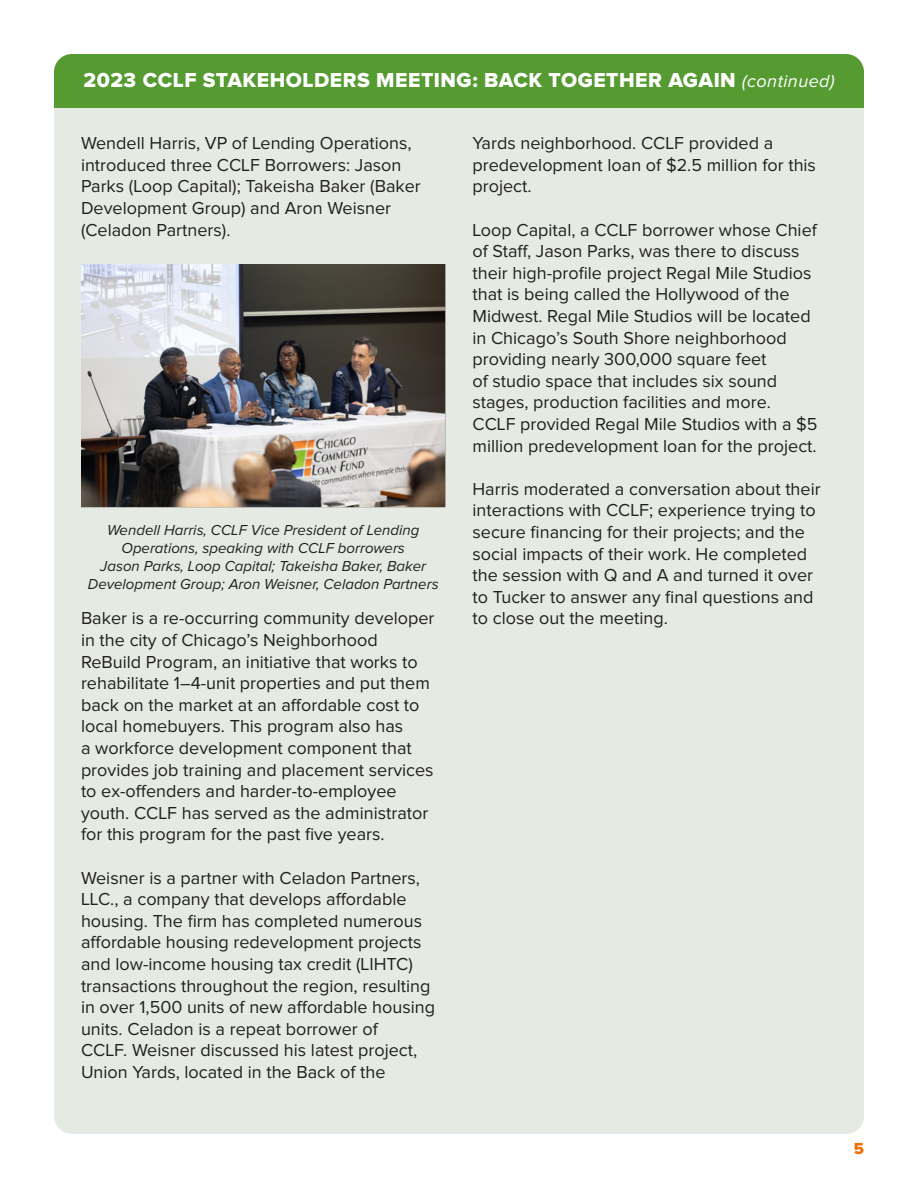
<style>
.page{position:relative;width:918px;height:1188px;background:#fff}
.page>*{position:absolute;margin:0;border:0;box-sizing:border-box;transform-origin:0 0}
.t1{font:21px "Proxima Nova Extrabld";letter-spacing:.025em;color:#fff}
.t2{font:18px/21.6px "Proxima Nova";color:#231f20}
.t3{font:16.5px "Proxima Nova Extrabld";color:#ee7100}
.t4{font:italic 15px/18px "Proxima Nova";color:#231f20;text-align:center}
.s1{font-family:"Proxima Nova";font-style:italic;font-size:18px}
</style>
<div class="page">
<div style="left:54px;top:108px;width:810px;height:1026px;background:#e5ebe3"></div>
<div style="left:54px;top:54px;width:810px;height:54px;background:#569b32"></div>
<img style="left:81px;top:264px;width:365px;height:244px">
<p class="t1" style="left:83px;top:71px;width:753px">2023 CCLF STAKEHOLDERS MEETING: BACK TOGETHER AGAIN <span class="s1">(continued)</span></p>
<p class="t2" style="left:81px;top:133px;width:341px">Wendell Harris, VP of Lending Operations, introduced three CCLF Borrowers: Jason Parks (Loop Capital); Takeisha Baker (Baker Development Group) and Aron Weisner (Celadon Partners).</p>
<p class="t4" style="left:88px;top:521px;width:352px">Wendell Harris, CCLF Vice President of Lending Operations, speaking with CCLF borrowers<br>Jason Parks, Loop Capital; Takeisha Baker, Baker Development Group; Aron Weisner, Celadon Partners</p>
<p class="t2" style="left:81px;top:608px;width:355px">Baker is a re-occurring community developer in the city of Chicago’s Neighborhood ReBuild Program, an initiative that works to rehabilitate 1–4-unit properties and put them back on the market at an affordable cost to local homebuyers. This program also has<br>a workforce development component that provides job training and placement services to ex-offenders and harder-to-employee youth. CCLF has served as the administrator for this program for the past five years.</p>
<p class="t2" style="left:81px;top:868px;width:356px">Weisner is a partner with Celadon Partners, LLC., a company that develops affordable housing. The firm has completed numerous affordable housing redevelopment projects and low-income housing tax credit (LIHTC) transactions throughout the region, resulting in over 1,500 units of new affordable housing units. Celadon is a repeat borrower of<br>CCLF. Weisner discussed his latest project, Union Yards, located in the Back of the</p>
<p class="t2" style="left:472px;top:133px;width:345px">Yards neighborhood. CCLF provided a predevelopment loan of $2.5 million for this project.</p>
<p class="t2" style="left:472px;top:220px;width:347px">Loop Capital, a CCLF borrower whose Chief of Staff, Jason Parks, was there to discuss their high-profile project Regal Mile Studios that is being called the Hollywood of the Midwest. Regal Mile Studios will be located in Chicago’s South Shore neighborhood providing nearly 300,000 square feet<br>of studio space that includes six sound stages, production facilities and more.<br>CCLF provided Regal Mile Studios with a $5 million predevelopment loan for the project.</p>
<p class="t2" style="left:472px;top:479px;width:350px">Harris moderated a conversation about their interactions with CCLF; experience trying to secure financing for their projects; and the social impacts of their work. He completed the session with Q and A and turned it over to Tucker to answer any final questions and to close out the meeting.</p>
<p class="t3" style="left:854px;top:1141px;width:12px">5</p>
</div>
